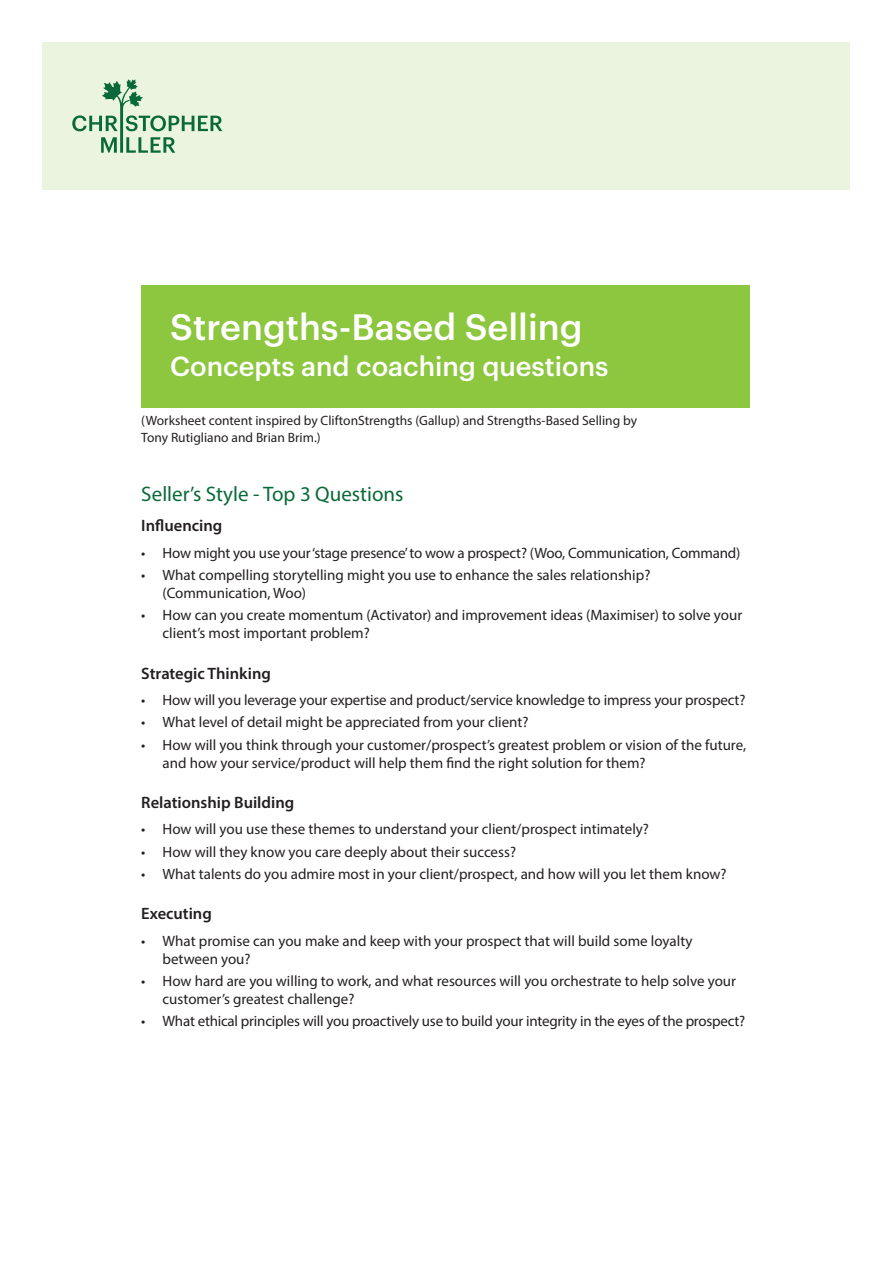
<style>
.page{position:relative;width:893px;height:1263px;background:#fff}
.page>*{position:absolute;margin:0;border:0;box-sizing:border-box;transform-origin:0 0}
.intro{font:500 36px "Graphik";color:#fff}
.intro-2{font:500 27px "Graphik";color:#fff}
.t1{font:21px "Myriad Pro";color:#096939}
.Sub-head{font:600 16.5px "Myriad Pro";color:#231f20}
.t2{font:15px/18px "Myriad Pro";color:#231f20}
.body{font:13.5px/16.5px "Myriad Pro";color:#231f20}
</style>
<div class="page">
<div style="left:43px;top:43px;width:807px;height:147px;background:#ebf4de"></div>
<svg style="left:72px;top:79px;width:150px;height:74px"></svg>
<div style="left:141px;top:285px;width:609px;height:123px;background:#8dc63f"></div>
<p class="intro" style="left:170px;top:299px;width:414px">Strengths-Based Selling</p>
<p class="intro-2" style="left:170px;top:345px;width:440px">Concepts and coaching questions</p>
<p class="body" style="left:141px;top:412px;width:497px">(Worksheet content inspired by CliftonStrengths (Gallup) and Strengths-Based Selling by<br>Tony Rutigliano and Brian Brim.)</p>
<p class="t1" style="left:141px;top:480px;width:264px">Seller’s Style - Top 3 Questions</p>
<p class="Sub-head" style="left:141px;top:515px;width:82px">Influencing</p>
<p class="t2" style="left:141px;top:543px;width:600px">• How might you use your ‘stage presence’ to wow a prospect? (Woo, Communication, Command)</p>
<p class="t2" style="left:163px;top:566px;width:489px;text-indent:-21px">• What compelling storytelling might you use to enhance the sales relationship? (Communication, Woo)</p>
<p class="t2" style="left:163px;top:606px;width:581px;text-indent:-21px">• How can you create momentum (Activator) and improvement ideas (Maximiser) to solve your client’s most important problem?</p>
<p class="Sub-head" style="left:141px;top:662px;width:131px">Strategic Thinking</p>
<p class="t2" style="left:141px;top:691px;width:606px">• How will you leverage your expertise and product/service knowledge to impress your prospect?</p>
<p class="t2" style="left:141px;top:713px;width:389px">• What level of detail might be appreciated from your client?</p>
<p class="t2" style="left:163px;top:735px;width:585px;text-indent:-21px">• How will you think through your customer/prospect’s greatest problem or vision of the future, and how your service/product will help them find the right solution for them?</p>
<p class="Sub-head" style="left:141px;top:792px;width:154px">Relationship Building</p>
<p class="t2" style="left:141px;top:820px;width:509px">• How will you use these themes to understand your client/prospect intimately?</p>
<p class="t2" style="left:141px;top:842px;width:376px">• How will they know you care deeply about their success?</p>
<p class="t2" style="left:141px;top:864px;width:587px">• What talents do you admire most in your client/prospect, and how will you let them know?</p>
<p class="Sub-head" style="left:141px;top:903px;width:72px">Executing</p>
<p class="t2" style="left:163px;top:931px;width:531px;text-indent:-21px">• What promise can you make and keep with your prospect that will build some loyalty between you?</p>
<p class="t2" style="left:163px;top:972px;width:575px;text-indent:-21px">• How hard are you willing to work, and what resources will you orchestrate to help solve your customer’s greatest challenge?</p>
<p class="t2" style="left:141px;top:1012px;width:605px">• What ethical principles will you proactively use to build your integrity in the eyes of the prospect?</p>
</div>
